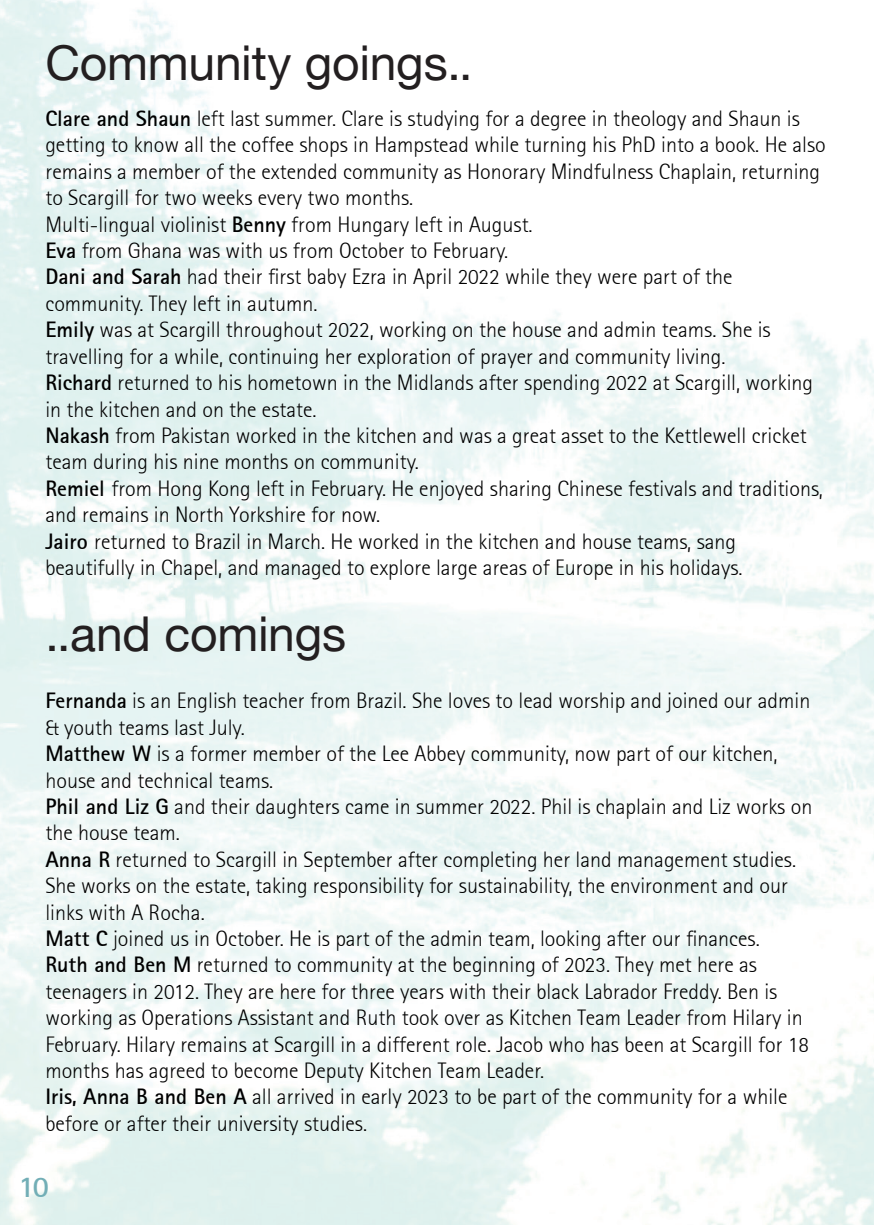
<style>
.page{position:relative;width:874px;height:1225px;background:#fff}
.page>*{position:absolute;margin:0;border:0;box-sizing:border-box;transform-origin:0 0}
.My_paragraph_setting{font:48px "Helvetica Neue CE";letter-spacing:-.005em;color:#231f20}
.My_paragraph_setting-2{font:700 30px "Rotis Sans Serif";color:#72aeb6}
.t1{font:300 22px/26.4px "Rotis Sans Serif";color:#000}
.s1{font-weight:700}
</style>
<div class="page">
<p class="My_paragraph_setting" style="left:45px;top:34px;width:428px">Community goings..</p>
<p class="t1" style="left:45px;top:105px;width:781px"><span class="s1">Clare and Shaun</span> left last summer. Clare is studying for a degree in theology and Shaun is getting to know all the coffee shops in Hampstead while turning his PhD into a book. He also remains a member of the extended community as Honorary Mindfulness Chaplain, returning to Scargill for two weeks every two months.</p>
<p class="t1" style="left:45px;top:211px;width:488px">Multi-lingual violinist <span class="s1">Benny</span> from Hungary left in August.</p>
<p class="t1" style="left:45px;top:237px;width:464px"><span class="s1">Eva</span> from Ghana was with us from October to February.</p>
<p class="t1" style="left:45px;top:264px;width:688px"><span class="s1">Dani and Sarah</span> had their first baby Ezra in April 2022 while they were part of the community. They left in autumn.</p>
<p class="t1" style="left:45px;top:317px;width:726px"><span class="s1">Emily</span> was at Scargill throughout 2022, working on the house and admin teams. She is travelling for a while, continuing her exploration of prayer and community living.</p>
<p class="t1" style="left:45px;top:369px;width:768px"><span class="s1">Richard</span> returned to his hometown in the Midlands after spending 2022 at Scargill, working in the kitchen and on the estate.</p>
<p class="t1" style="left:45px;top:422px;width:762px"><span class="s1">Nakash</span> from Pakistan worked in the kitchen and was a great asset to the Kettlewell cricket team during his nine months on community.</p>
<p class="t1" style="left:45px;top:475px;width:778px"><span class="s1">Remiel</span> from Hong Kong left in February. He enjoyed sharing Chinese festivals and traditions, and remains in North Yorkshire for now.</p>
<p class="t1" style="left:45px;top:528px;width:698px"><span class="s1">Jairo</span> returned to Brazil in March. He worked in the kitchen and house teams, sang beautifully in Chapel, and managed to explore large areas of Europe in his holidays.</p>
<p class="My_paragraph_setting" style="left:45px;top:605px;width:302px">..and comings</p>
<p class="t1" style="left:45px;top:687px;width:766px"><span class="s1">Fernanda</span> is an English teacher from Brazil. She loves to lead worship and joined our admin &amp; youth teams last July.</p>
<p class="t1" style="left:45px;top:740px;width:733px"><span class="s1">Matthew W</span> is a former member of the Lee Abbey community, now part of our kitchen, house and technical teams.</p>
<p class="t1" style="left:45px;top:793px;width:768px"><span class="s1">Phil and Liz G</span> and their daughters came in summer 2022. Phil is chaplain and Liz works on the house team.</p>
<p class="t1" style="left:45px;top:846px;width:751px"><span class="s1">Anna R</span> returned to Scargill in September after completing her land management studies.<br>She works on the estate, taking responsibility for sustainability, the environment and our links with A Rocha.</p>
<p class="t1" style="left:45px;top:925px;width:715px"><span class="s1">Matt C</span> joined us in October. He is part of the admin team, looking after our finances.</p>
<p class="t1" style="left:45px;top:951px;width:764px"><span class="s1">Ruth and Ben M</span> returned to community at the beginning of 2023. They met here as teenagers in 2012. They are here for three years with their black Labrador Freddy. Ben is working as Operations Assistant and Ruth took over as Kitchen Team Leader from Hilary in February. Hilary remains at Scargill in a different role. Jacob who has been at Scargill for 18 months has agreed to become Deputy Kitchen Team Leader.</p>
<p class="t1" style="left:45px;top:1083px;width:743px"><span class="s1">Iris, Anna B and Ben A</span> all arrived in early 2023 to be part of the community for a while before or after their university studies.</p>
<p class="My_paragraph_setting-2" style="left:18px;top:1167px;width:32px">10</p>
</div>
